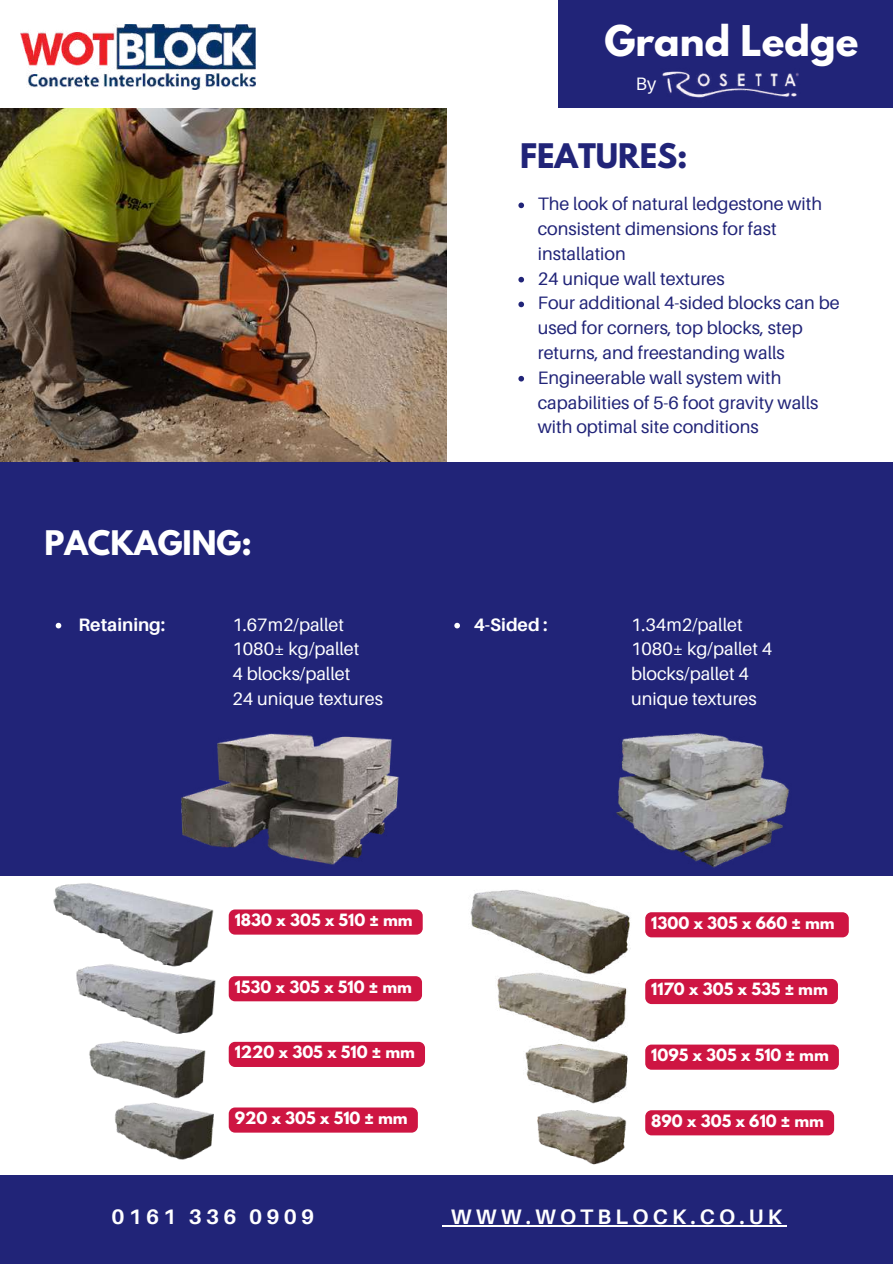
<style>
.page{position:relative;width:893px;height:1264px;background:#fff}
.page>*{position:absolute;margin:0;border:0;box-sizing:border-box;transform-origin:0 0}
.t1{font:700 37.5px "League Spartan";color:#fff}
.t2{font:700 30px "League Spartan";color:#fff}
.t3{font:700 30px "League Spartan";color:#212478}
.t4{font:700 21px "Aileron";letter-spacing:.2em;color:#fff}
.t5{font:18px/24.8px "Aileron";color:#212478}
.t6{font:18px/24.8px "Aileron";color:#fff}
.t7{font:700 18px "Aileron";color:#fff}
.t8{font:700 15px "League Spartan";color:#fff}
</style>
<div class="page">
<div style="left:0;top:0;width:892px;height:1263px;background:#212478"></div>
<div style="left:0;top:0;width:557px;height:108px;background:#fff"></div>
<img style="left:20px;top:24px;width:236px;height:65px">
<div style="left:0;top:108px;width:892px;height:354px;background:#fff"></div>
<img style="left:0;top:108px;width:447px;height:354px">
<div style="left:0;top:875px;width:892px;height:299px;background:#fff"></div>
<img style="left:181px;top:733px;width:218px;height:132px">
<img style="left:29px;top:875px;width:203px;height:75px">
<img style="left:76px;top:950px;width:155px;height:69px">
<img style="left:89px;top:1019px;width:119px;height:74px">
<img style="left:115px;top:1093px;width:99px;height:67px">
<div style="left:229px;top:909px;width:193px;height:25px;background:#ce1542;border-radius:6px"></div>
<div style="left:229px;top:976px;width:193px;height:25px;background:#ce1542;border-radius:6px"></div>
<div style="left:229px;top:1041px;width:196px;height:25px;background:#ce1542;border-radius:6px"></div>
<div style="left:229px;top:1107px;width:189px;height:25px;background:#ce1542;border-radius:6px"></div>
<img style="left:537px;top:1110px;width:90px;height:55px">
<img style="left:525px;top:1044px;width:103px;height:60px">
<img style="left:496px;top:976px;width:131px;height:67px">
<img style="left:470px;top:890px;width:161px;height:86px">
<div style="left:645px;top:912px;width:203px;height:25px;background:#ce1542;border-radius:6px"></div>
<div style="left:645px;top:978px;width:192px;height:26px;background:#ce1542;border-radius:6px"></div>
<div style="left:645px;top:1044px;width:193px;height:25px;background:#ce1542;border-radius:6px"></div>
<div style="left:645px;top:1110px;width:189px;height:25px;background:#ce1542;border-radius:6px"></div>
<svg style="left:56px;top:622px;width:5px;height:6px"></svg>
<img style="left:616px;top:733px;width:173px;height:135px">
<svg style="left:454px;top:622px;width:6px;height:6px"></svg>
<svg style="left:518px;top:202px;width:6px;height:6px"></svg>
<svg style="left:518px;top:277px;width:6px;height:5px"></svg>
<svg style="left:518px;top:301px;width:6px;height:6px"></svg>
<svg style="left:518px;top:376px;width:6px;height:5px"></svg>
<hr style="left:451px;top:1225px;width:335px;height:1px;background:#fff">
<img style="left:662px;top:71px;width:137px;height:27px">
<h1 class="t1" style="left:604px;top:23px;width:255px">Grand Ledge</h1>
<p class="t6" style="left:635px;top:71px;width:22px">By</p>
<h2 class="t2" style="left:44px;top:527px;width:209px">PACKAGING:</h2>
<h2 class="t3" style="left:520px;top:141px;width:169px">FEATURES:</h2>
<p class="t5" style="left:537px;top:191px;width:303px">The look of natural ledgestone with consistent dimensions for fast installation<br>24 unique wall textures<br>Four additional 4-sided blocks can be used for corners, top blocks, step returns, and freestanding walls<br>Engineerable wall system with capabilities of 5-6 foot gravity walls with optimal site conditions</p>
<p class="t7" style="left:78px;top:613px;width:88px">Retaining:</p>
<p class="t6" style="left:232px;top:611px;width:152px">1.67m2/pallet<br>1080± kg/pallet<br>4 blocks/pallet<br>24 unique textures</p>
<p class="t7" style="left:473px;top:613px;width:75px">4-Sided :</p>
<p class="t6" style="left:631px;top:611px;width:143px">1.34m2/pallet<br>1080± kg/pallet 4 blocks/pallet 4 unique textures</p>
<p class="t8" style="left:235px;top:912px;width:179px">1830 x 305 x 510 ± mm</p>
<p class="t8" style="left:651px;top:915px;width:185px">1300 x 305 x 660 ± mm</p>
<p class="t8" style="left:235px;top:979px;width:179px">1530 x 305 x 510 ± mm</p>
<p class="t8" style="left:651px;top:981px;width:178px">1170 x 305 x 535 ± mm</p>
<p class="t8" style="left:235px;top:1044px;width:182px">1220 x 305 x 510 ± mm</p>
<p class="t8" style="left:651px;top:1047px;width:179px">1095 x 305 x 510 ± mm</p>
<p class="t8" style="left:235px;top:1110px;width:174px">920 x 305 x 510 ± mm</p>
<p class="t8" style="left:651px;top:1113px;width:174px">890 x 305 x 610 ± mm</p>
<p class="t4" style="left:111px;top:1203px;width:204px">0161 336 0909</p>
<p class="t4" style="left:451px;top:1203px;width:332px">WWW.WOTBLOCK.CO.UK</p>
</div>
